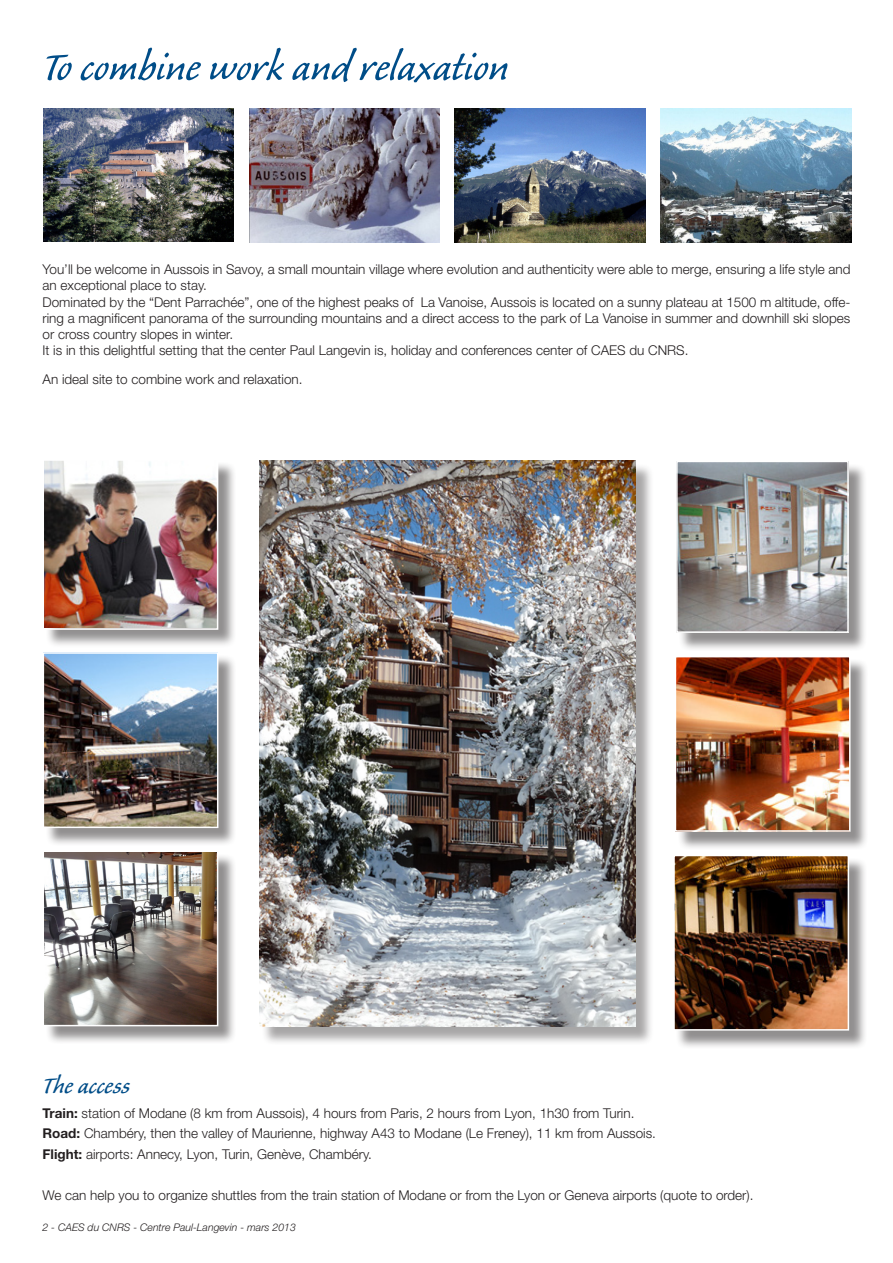
<style>
.page{position:relative;width:893px;height:1263px;background:#fff}
.page>*{position:absolute;margin:0;border:0;box-sizing:border-box;transform-origin:0 0}
.Titre{font:51px "Caliban";color:#004d88}
.Sous_titre{font:30px "Caliban";color:#004d88}
.t1{font:300 13.5px/16.2px "Helvetica Neue LT";color:#231f20}
.t2{font:italic 300 10.5px "Helvetica Neue LT";color:#231f20}
.s1{font-weight:700}
</style>
<div class="page">
<img style="left:43px;top:108px;width:191px;height:134px">
<img style="left:249px;top:109px;width:191px;height:134px">
<img style="left:455px;top:108px;width:190px;height:134px">
<img style="left:660px;top:108px;width:191px;height:134px">
<div style="left:45px;top:654px;width:192px;height:193px;background:#231f20;opacity:.5"></div>
<img style="left:46px;top:655px;width:169px;height:170px">
<div style="left:43px;top:652px;width:175px;height:176px;border:2px solid #fff"></div>
<div style="left:45px;top:853px;width:192px;height:192px;background:#231f20;opacity:.5"></div>
<img style="left:46px;top:853px;width:169px;height:170px">
<div style="left:43px;top:850px;width:175px;height:176px;border:2px solid #fff"></div>
<div style="left:675px;top:857px;width:193px;height:192px;background:#231f20;opacity:.5"></div>
<img style="left:676px;top:858px;width:170px;height:169px">
<div style="left:673px;top:855px;width:176px;height:175px;border:2px solid #fff"></div>
<div style="left:45px;top:461px;width:192px;height:187px;background:#231f20;opacity:.5"></div>
<img style="left:46px;top:462px;width:169px;height:165px">
<div style="left:43px;top:459px;width:175px;height:171px;border:2px solid #fff"></div>
<div style="left:678px;top:463px;width:189px;height:188px;background:#231f20;opacity:.5"></div>
<img style="left:679px;top:464px;width:167px;height:166px">
<div style="left:676px;top:461px;width:173px;height:172px;border:2px solid #fff"></div>
<div style="left:262px;top:463px;width:392px;height:582px;background:#231f20;opacity:.4"></div>
<img style="left:259px;top:461px;width:377px;height:565px">
<div style="left:677px;top:658px;width:192px;height:192px;background:#231f20;opacity:.5"></div>
<img style="left:678px;top:659px;width:169px;height:170px">
<div style="left:675px;top:656px;width:175px;height:176px;border:2px solid #fff"></div>
<p class="Titre" style="left:43px;top:41px;width:468px">To combine work and relaxation</p>
<p class="t1" style="left:43px;top:261px;width:809px">You’ll be welcome in Aussois in Savoy, a small mountain village where evolution and authenticity were able to merge, ensuring a life style and an exceptional place to stay.</p>
<p class="t1" style="left:43px;top:293px;width:809px;text-align:justify">Dominated by the “Dent Parrachée”, one of the highest peaks of La Vanoise, Aussois is located on a sunny plateau at 1500 m altitude, offe&shy;ring a magnificent panorama of the surrounding mountains and a direct access to the park of La Vanoise in summer and downhill ski slopes or cross country slopes in winter.</p>
<p class="t1" style="left:43px;top:342px;width:647px">It is in this delightful setting that the center Paul Langevin is, holiday and conferences center of CAES du CNRS.</p>
<p class="t1" style="left:43px;top:371px;width:262px">An ideal site to combine work and relaxation.</p>
<p class="Sous_titre" style="left:43px;top:1070px;width:89px">The access</p>
<p class="t1" style="left:43px;top:1104px;width:593px"><span class="s1">Train:</span> station of Modane (8 km from Aussois), 4 hours from Paris, 2 hours from Lyon, 1h30 from Turin.</p>
<p class="t1" style="left:43px;top:1125px;width:615px"><span class="s1">Road:</span> Chambéry, then the valley of Maurienne, highway A43 to Modane (Le Freney), 11 km from Aussois.</p>
<p class="t1" style="left:43px;top:1145px;width:331px"><span class="s1">Flight:</span> airports: Annecy, Lyon, Turin, Genève, Chambéry.</p>
<p class="t1" style="left:43px;top:1186px;width:712px">We can help you to organize shuttles from the train station of Modane or from the Lyon or Geneva airports (quote to order).</p>
<p class="t2" style="left:43px;top:1221px;width:255px">2 - CAES du CNRS - Centre Paul-Langevin - mars 2013</p>
</div>
